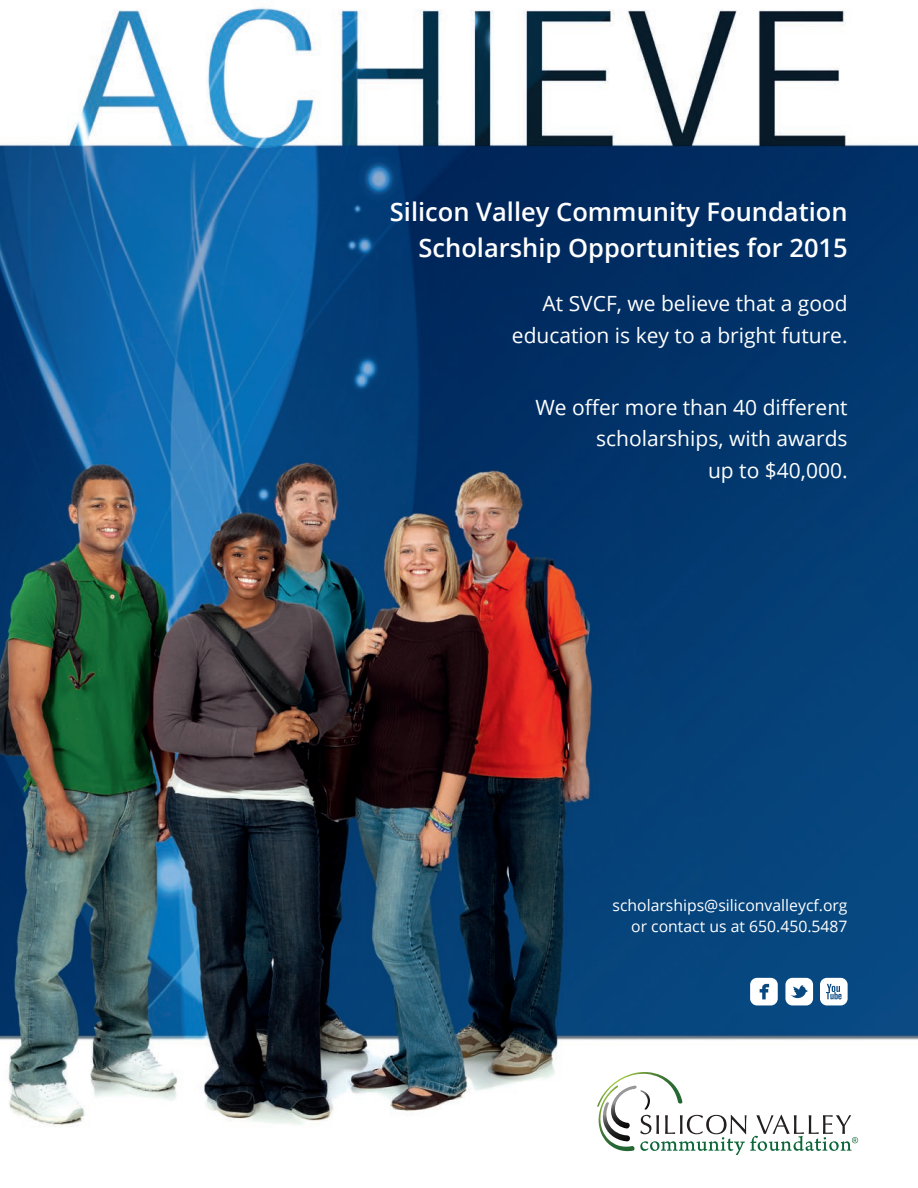
<style>
.page{position:relative;width:918px;height:1188px;background:#fff}
.page>*{position:absolute;margin:0;border:0;box-sizing:border-box;transform-origin:0 0}
.t1{font:600 25.5px/36px "Open Sans";color:#fff;text-align:right}
.t2{font:21px/31.5px "Open Sans";color:#fff;text-align:right}
.t3{font:15.75px "Open Sans";color:#fff}
</style>
<div class="page">
<img style="left:0;top:7px;width:918px;height:1149px">
<svg style="left:597px;top:1072px;width:261px;height:83px"></svg>
<svg style="left:750px;top:978px;width:28px;height:27px"></svg>
<svg style="left:785px;top:978px;width:28px;height:27px"></svg>
<svg style="left:820px;top:978px;width:27px;height:27px"></svg>
<p class="t1" style="left:390px;top:193px;width:459px">Silicon Valley Community Foundation<br>Scholarship Opportunities for 2015</p>
<p class="t2" style="left:512px;top:287px;width:337px">At SVCF, we believe that a good education is key to a bright future.</p>
<p class="t2" style="left:535px;top:391px;width:314px">We offer more than 40 different scholarships, with awards<br>up to $40,000.</p>
<p class="t3" style="left:612px;top:894px;width:236px">scholarships@siliconvalleycf.org</p>
<p class="t3" style="left:631px;top:915px;width:218px">or contact us at 650.450.5487</p>
</div>
